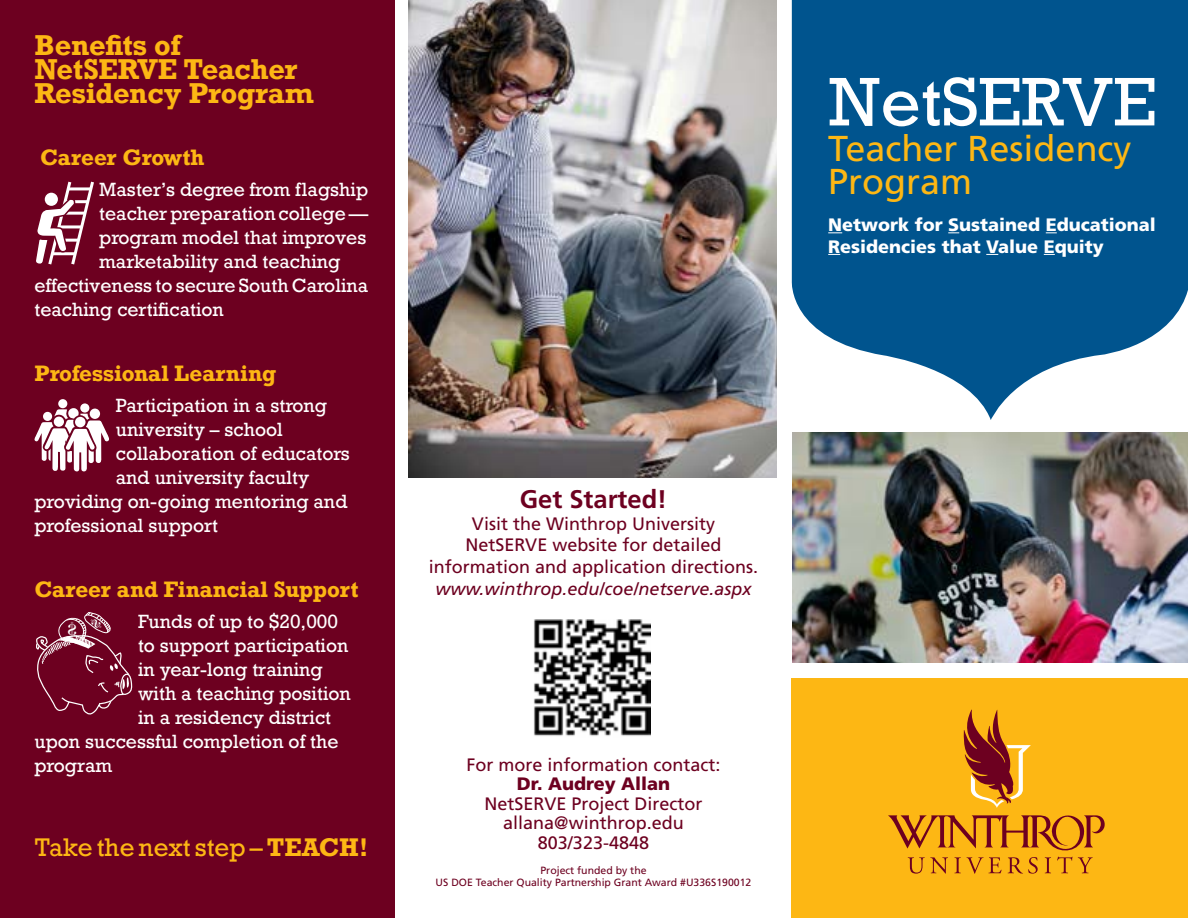
<style>
.page{position:relative;width:1188px;height:918px;background:#fff}
.page>*{position:absolute;margin:0;border:0;box-sizing:border-box;transform-origin:0 0}
.t1{font:64.5px "Rockwell";color:#fff}
.t2{font:36px/33px "Frutiger LT Std";color:#fdb714}
.t3{font:700 27px/24px "Rockwell";letter-spacing:-.01em;color:#fdb714}
.t4{font:700 25.5px "Frutiger LT Std";color:#6d0020}
.t5{font:24px "Rockwell";color:#fdb714}
.t6{font:700 21px "Rockwell";color:#fdb714}
.t7{font:18px "Rockwell";color:#fff}
.t8{font:18px/21.6px "Frutiger LT Std";color:#6d0020;text-align:center}
.t9{font:900 18px/21.6px "Frutiger LT Std";color:#fff}
.t10{font:italic 18px "Frutiger LT Std";color:#6d0020}
.t11{font:900 18px "Frutiger LT Std";color:#6d0020}
.t12{font:10.5px/12px "Frutiger LT Std";color:#6d0020;text-align:center}
.s1{font-weight:700}
</style>
<div class="page">
<div style="left:0;top:0;width:394px;height:918px;background:#6d0020"></div>
<svg style="left:791px;top:0;width:397px;height:420px;fill:#00548e"></svg>
<svg style="left:828px;top:232px;width:14px;height:1px"></svg>
<svg style="left:828px;top:254px;width:12px;height:1px"></svg>
<svg style="left:986px;top:254px;width:12px;height:1px"></svg>
<div style="left:792px;top:678px;width:396px;height:240px;background:#fdb714"></div>
<svg style="left:888px;top:815px;width:217px;height:59px"></svg>
<svg style="left:963px;top:709px;width:68px;height:99px"></svg>
<img style="left:409px;top:0;width:368px;height:477px">
<img style="left:792px;top:433px;width:396px;height:229px">
<div style="left:1175px;top:0;width:13px;height:288px;background:#00548e"></div>
<svg style="left:36px;top:181px;width:58px;height:84px"></svg>
<div style="left:58px;top:399px;width:9px;height:9px;background:#fff;border-radius:50%"></div>
<svg style="left:80px;top:403px;width:9px;height:10px"></svg>
<svg style="left:34px;top:406px;width:75px;height:66px"></svg>
<img style="left:534px;top:619px;width:117px;height:117px">
<svg style="left:36px;top:612px;width:97px;height:103px"></svg>
<h3 class="t3" style="left:34px;top:33px;width:281px">Benefits of<br>NetSERVE Teacher<br>Residency Program</h3>
<p class="t6" style="left:40px;top:144px;width:166px">Career Growth</p>
<p class="t7" style="left:99px;top:179px;width:270px">Master’s degree from flagship</p>
<p class="t7" style="left:99px;top:203px;width:270px">teacher preparation college —</p>
<p class="t7" style="left:99px;top:227px;width:269px">program model that improves</p>
<p class="t7" style="left:99px;top:251px;width:243px">marketability and teaching</p>
<p class="t7" style="left:34px;top:275px;width:335px">effectiveness to secure South Carolina</p>
<p class="t7" style="left:34px;top:299px;width:191px">teaching certification</p>
<p class="t6" style="left:34px;top:360px;width:243px">Professional Learning</p>
<p class="t7" style="left:116px;top:395px;width:213px">Participation in a strong</p>
<p class="t7" style="left:116px;top:419px;width:169px">university – school</p>
<p class="t7" style="left:116px;top:443px;width:236px">collaboration of educators</p>
<p class="t7" style="left:116px;top:467px;width:195px">and university faculty</p>
<p class="t7" style="left:34px;top:491px;width:315px">providing on-going mentoring and</p>
<p class="t7" style="left:34px;top:515px;width:185px">professional support</p>
<p class="t6" style="left:34px;top:576px;width:326px">Career and Financial Support</p>
<p class="t7" style="left:138px;top:611px;width:202px">Funds of up to $20,000</p>
<p class="t7" style="left:138px;top:635px;width:212px">to support participation</p>
<p class="t7" style="left:138px;top:659px;width:186px">in year-long training</p>
<p class="t7" style="left:138px;top:683px;width:214px">with a teaching position</p>
<p class="t7" style="left:138px;top:707px;width:195px">in a residency district</p>
<p class="t7" style="left:35px;top:731px;width:306px">upon successful completion of the</p>
<p class="t7" style="left:35px;top:755px;width:80px">program</p>
<h3 class="t5" style="left:34px;top:833px;width:335px">Take the next step – <span class="s1">TEACH!</span></h3>
<h3 class="t4" style="left:520px;top:484px;width:149px">Get Started!</h3>
<p class="t8" style="left:429px;top:513px;width:331px">Visit the Winthrop University<br>NetSERVE website for detailed information and application directions.</p>
<p class="t10" style="left:435px;top:578px;width:318px">www.winthrop.edu/coe/netserve.aspx</p>
<p class="t8" style="left:466px;top:754px;width:256px">For more information contact:</p>
<p class="t11" style="left:517px;top:773px;width:155px">Dr. Audrey Allan</p>
<p class="t8" style="left:485px;top:794px;width:219px;line-height:19.5px">NetSERVE Project Director allana@winthrop.edu<br>803/323-4848</p>
<p class="t12" style="left:436px;top:865px;width:317px">Project funded by the<br>US DOE Teacher Quality Partnership Grant Award #U336S190012</p>
<h1 class="t1" style="left:828px;top:62px;width:330px">NetSERVE</h1>
<h2 class="t2" style="left:828px;top:133px;width:305px">Teacher Residency<br>Program</h2>
<p class="t9" style="left:828px;top:214px;width:329px">Network for Sustained Educational<br>Residencies that Value Equity</p>
</div>
